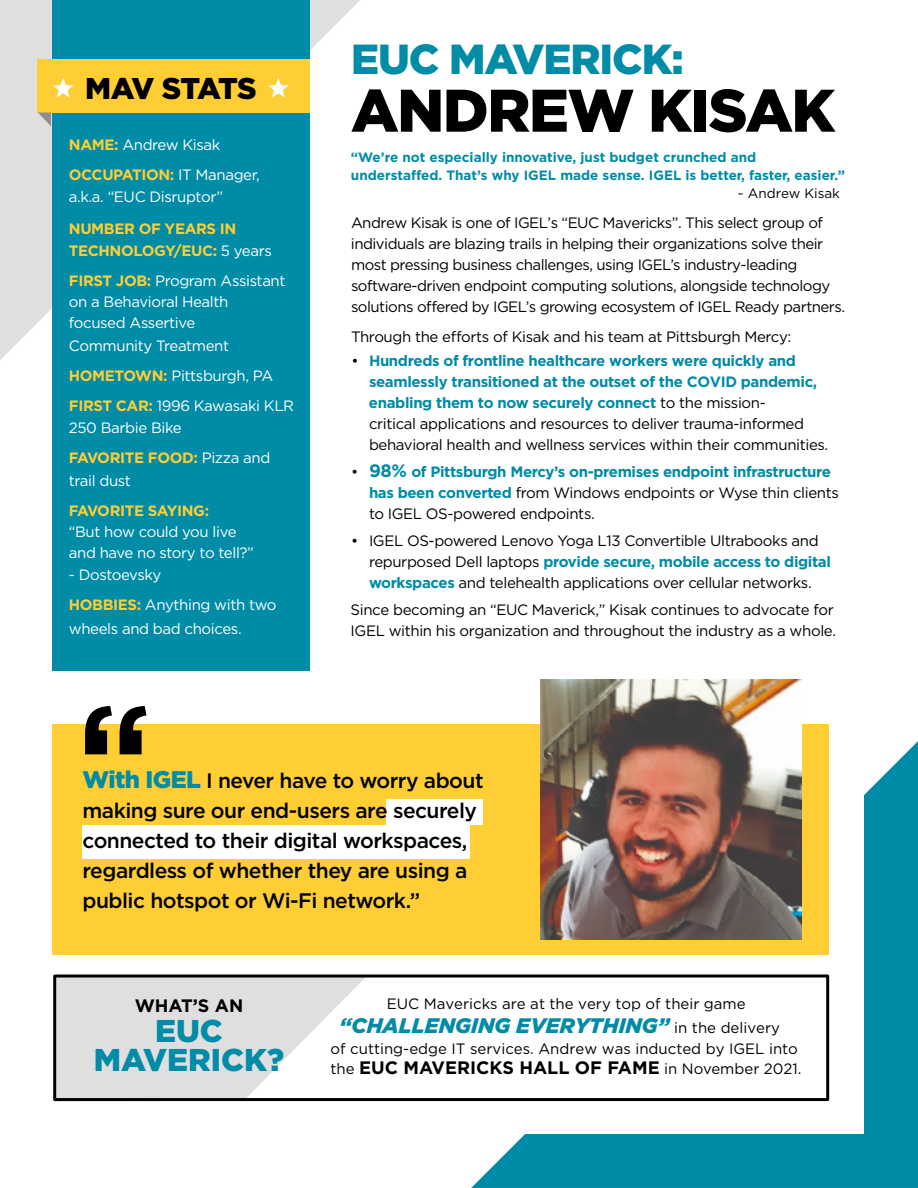
<style>
.page{position:relative;width:918px;height:1188px;background:#fff}
.page>*{position:absolute;margin:0;border:0;box-sizing:border-box;transform-origin:0 0}
.t1{font:900 60px "Gotham";letter-spacing:-.025em;color:#000}
.t2{font:900 42px "Gotham";letter-spacing:-.025em;color:#008ba7}
.t3{font:900 31.5px/28.5px "Gotham";color:#008ba7;text-align:center}
.t4{font:900 30px "Gotham";letter-spacing:-.065em;color:#000}
.t5{font:500 21px/30px "Gotham";letter-spacing:-.025em;color:#000}
.t6{font:italic 900 21px "Gotham";color:#008ba7}
.t7{font:700 18px "Gotham";color:#000}
.t8{font:15px/21px "Gotham";letter-spacing:-.035em;color:#000}
.t9{font:700 15px/21px "Gotham";letter-spacing:-.025em;color:#008ba7}
.t10{font:15px/30px "Gotham";letter-spacing:-.025em;color:#fff}
.t11{font:15px "Gotham";color:#000}
.t12{font:700 15px/22.5px "Gotham";letter-spacing:-.025em;color:#ffce35}
.t13{font:700 13.5px/18px "Gotham";color:#008ba7}
.t14{font:13.5px "Gotham";color:#000}
.s1{font-weight:700;color:#ffce35}
.s2{font-weight:400;color:#fff}
.s3{font-weight:400;color:#000}
.s4{font-size:18px}
.s5{font-weight:700;color:#008ba7}
.s6{font-weight:900;font-size:24px;color:#008ba7}
.s7{font-weight:400;font-style:normal;font-size:15px;color:#000}
.s8{font-weight:400;font-size:15px}
</style>
<div class="page">
<svg style="left:0;top:0;width:360px;height:360px;background:#e4e3e2"></svg>
<div style="left:471px;top:741px;width:447px;height:447px;background:#008ba7"></div>
<div style="left:55px;top:54px;width:809px;height:1080px;background:#fff"></div>
<div style="left:52px;top:0;width:258px;height:671px;background:#008ba7"></div>
<div style="left:38px;top:59px;width:272px;height:53px;background:#ffce35"></div>
<svg style="left:38px;top:112px;width:13px;height:14px"></svg>
<div style="left:52px;top:725px;width:777px;height:230px;background:#ffce35"></div>
<svg style="left:85px;top:706px;width:61px;height:48px"></svg>
<div style="left:387px;top:800px;width:96px;height:25px;background:#fff"></div>
<div style="left:83px;top:825px;width:387px;height:33px;background:#fff"></div>
<svg style="left:268px;top:78px;width:21px;height:20px"></svg>
<svg style="left:53px;top:78px;width:21px;height:20px"></svg>
<svg style="left:57px;top:979px;width:307px;height:118px"></svg>
<div style="left:53px;top:975px;width:776px;height:126px;border:3px solid #000"></div>
<img style="left:541px;top:679px;width:261px;height:261px">
<h3 class="t4" style="left:85px;top:67px;width:173px">MAV STATS</h3>
<p class="t10" style="left:69px;top:129px;width:192px"><span class="s1">NAME:</span> Andrew Kisak<br><span class="s1">OCCUPATION:</span> IT Manager,</p>
<p class="t10" style="left:69px;top:182px;width:156px">a.k.a. “EUC Disruptor”</p>
<p class="t12" style="left:69px;top:217px;width:204px">NUMBER OF YEARS IN<br>TECHNOLOGY/EUC: <span class="s2">5 years</span></p>
<p class="t10" style="left:69px;top:270px;width:218px;line-height:21px"><span class="s1">FIRST JOB:</span> Program Assistant on a Behavioral Health focused Assertive</p>
<p class="t10" style="left:69px;top:330px;width:227px">Community Treatment<br><span class="s1">HOMETOWN:</span> Pittsburgh, PA<br><span class="s1">FIRST CAR:</span> 1996 Kawasaki KLR</p>
<p class="t10" style="left:69px;top:413px;width:203px">250 Barbie Bike<br><span class="s1">FAVORITE FOOD:</span> Pizza and</p>
<p class="t10" style="left:69px;top:465px;width:64px">trail dust</p>
<p class="t12" style="left:69px;top:499px;width:142px">FAVORITE SAYING:</p>
<p class="t10" style="left:69px;top:521px;width:187px;line-height:21px">“But how could you live and have no story to tell?”</p>
<p class="t10" style="left:69px;top:560px;width:209px">- Dostoevsky<br><span class="s1">HOBBIES:</span> Anything with two</p>
<p class="t10" style="left:69px;top:614px;width:174px">wheels and bad choices.</p>
<h2 class="t2" style="left:351px;top:30px;width:334px">EUC MAVERICK:</h2>
<h1 class="t1" style="left:351px;top:69px;width:486px">ANDREW KISAK</h1>
<p class="t13" style="left:351px;top:148px;width:496px">“We’re not especially innovative, just budget crunched and understaffed. That’s why IGEL made sense. IGEL is better, faster, easier.”</p>
<p class="t14" style="left:738px;top:184px;width:104px">~ Andrew Kisak</p>
<p class="t8" style="left:351px;top:212px;width:496px">Andrew Kisak is one of IGEL’s “EUC Mavericks”. This select group of individuals are blazing trails in helping their organizations solve their most pressing business challenges, using IGEL’s industry-leading software-driven endpoint computing solutions, alongside technology solutions offered by IGEL’s growing ecosystem of IGEL Ready partners.</p>
<p class="t8" style="left:351px;top:326px;width:442px">Through the efforts of Kisak and his team at Pittsburgh Mercy:</p>
<p class="t9" style="left:369px;top:350px;width:461px;text-indent:-18px"><span class="s3">•</span> Hundreds of frontline healthcare workers were quickly and seamlessly transitioned at the outset of the COVID pandemic, enabling them to now securely connect <span class="s3">to the mission-<br>critical applications and resources to deliver trauma-informed behavioral health and wellness services within their communities.</span></p>
<p class="t9" style="left:369px;top:461px;width:471px;text-indent:-18px"><span class="s3">•</span> <span class="s4">98%</span> of Pittsburgh Mercy’s on-premises endpoint infrastructure has been converted <span class="s3">from Windows endpoints or Wyse thin clients to IGEL OS-powered endpoints.</span></p>
<p class="t8" style="left:369px;top:530px;width:463px;text-indent:-18px">• IGEL OS-powered Lenovo Yoga L13 Convertible Ultrabooks and repurposed Dell laptops <span class="s5">provide secure, mobile access to digital workspaces</span> and telehealth applications over cellular networks.</p>
<p class="t8" style="left:351px;top:599px;width:487px">Since becoming an “EUC Maverick,” Kisak continues to advocate for<br>IGEL within his organization and throughout the industry as a whole.</p>
<h3 class="t5" style="left:83px;top:765px;width:403px"><span class="s6">With IGEL</span> I never have to worry about making sure our end-users are securely connected to their digital workspaces, regardless of whether they are using a public hotspot or Wi-Fi network.”</h3>
<p class="t7" style="left:135px;top:994px;width:110px">WHAT’S AN</p>
<h3 class="t3" style="left:94px;top:1016px;width:192px">EUC<br>MAVERICK?</h3>
<p class="t11" style="left:387px;top:994px;width:361px">EUC Mavericks are at the very top of their game</p>
<h3 class="t6" style="left:340px;top:1011px;width:442px">“CHALLENGING EVERYTHING” <span class="s7">in the delivery</span></h3>
<p class="t11" style="left:331px;top:1039px;width:469px">of cutting-edge IT services. Andrew was inducted by IGEL into</p>
<p class="t7" style="left:331px;top:1056px;width:473px"><span class="s8">the</span> EUC MAVERICKS HALL OF FAME <span class="s8">in November 2021.</span></p>
</div>
